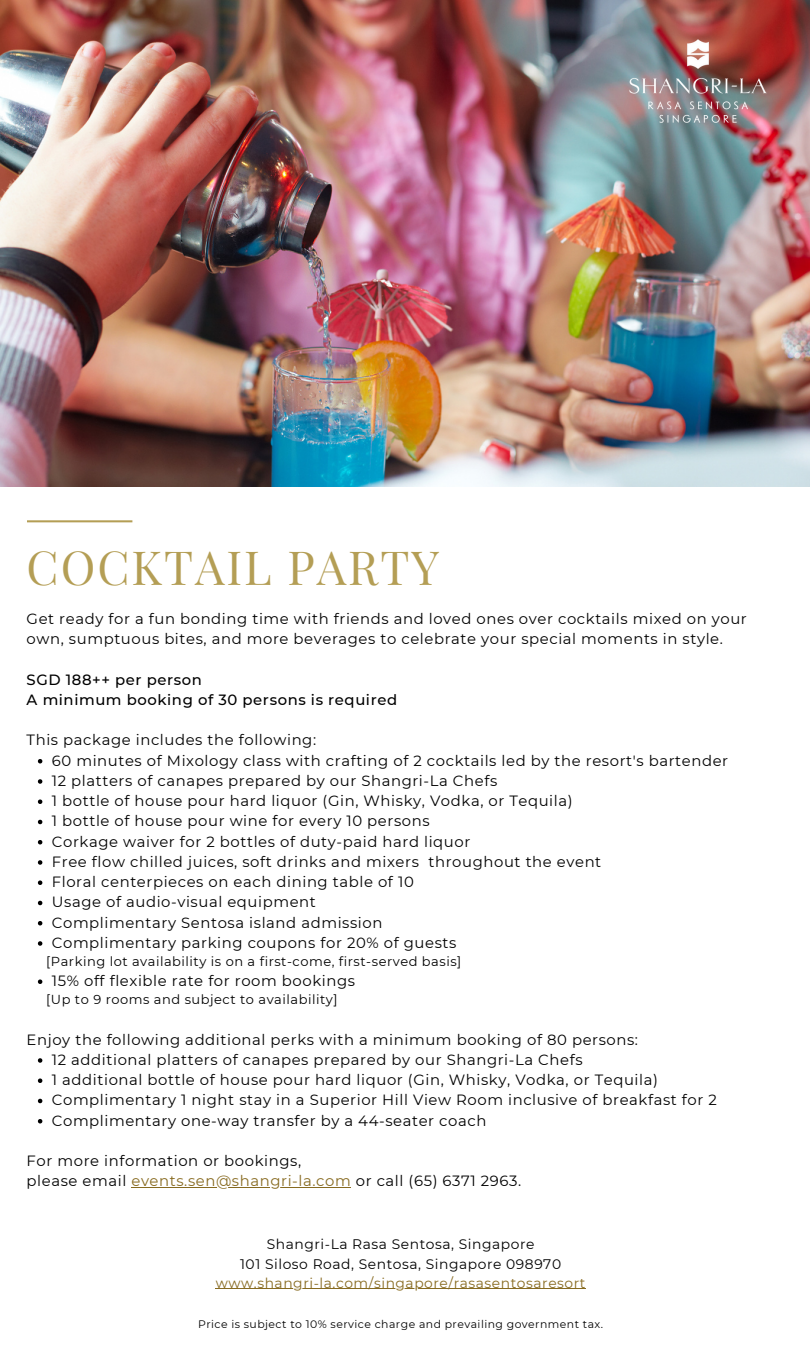
<style>
.page{position:relative;width:810px;height:1350px;background:#fff}
.page>*{position:absolute;margin:0;border:0;box-sizing:border-box;transform-origin:0 0}
.t1{font:46.9px "Playfair Display";letter-spacing:.04em;color:#b49e55}
.t2{font:14.8px/20.2px "Montserrat";letter-spacing:.04em;color:#000}
.t3{font:500 14.8px "Montserrat";letter-spacing:.04em;color:#000}
.t4{font:13.8px "Montserrat";letter-spacing:.04em;color:#000}
.t5{font:13.8px "Montserrat";letter-spacing:.04em;color:#876a20}
.t6{font:13px "Montserrat";letter-spacing:.04em;color:#000}
.t7{font:10.9px "Montserrat";letter-spacing:.04em;color:#000}
.s1{color:#876a20}
</style>
<div class="page">
<svg style="left:27px;top:520px;width:105px;height:2px"></svg>
<svg style="left:38px;top:759px;width:4px;height:4px"></svg>
<svg style="left:38px;top:779px;width:4px;height:5px"></svg>
<svg style="left:38px;top:799px;width:4px;height:5px"></svg>
<svg style="left:38px;top:820px;width:4px;height:4px"></svg>
<svg style="left:38px;top:840px;width:4px;height:4px"></svg>
<svg style="left:38px;top:860px;width:4px;height:5px"></svg>
<svg style="left:38px;top:880px;width:4px;height:5px"></svg>
<svg style="left:38px;top:901px;width:4px;height:4px"></svg>
<svg style="left:38px;top:921px;width:4px;height:4px"></svg>
<svg style="left:38px;top:941px;width:4px;height:5px"></svg>
<svg style="left:38px;top:979px;width:4px;height:5px"></svg>
<svg style="left:38px;top:1058px;width:4px;height:5px"></svg>
<svg style="left:38px;top:1078px;width:4px;height:5px"></svg>
<svg style="left:38px;top:1099px;width:4px;height:4px"></svg>
<svg style="left:38px;top:1119px;width:4px;height:4px"></svg>
<hr style="left:131px;top:1187px;width:220px;height:1px;background:#876a20">
<img style="left:0;top:0;width:810px;height:487px">
<hr style="left:216px;top:1289px;width:370px;height:1px;background:#876a20">
<img style="left:614px;top:25px;width:168px;height:112px">
<p class="t1" style="left:27px;top:534px;width:414px">COCKTAIL PARTY</p>
<p class="t2" style="left:27px;top:609px;width:722px">Get ready for a fun bonding time with friends and loved ones over cocktails mixed on your own, sumptuous bites, and more beverages to celebrate your special moments in style.</p>
<p class="t3" style="left:27px;top:670px;width:177px">SGD 188++ per person</p>
<p class="t3" style="left:27px;top:691px;width:372px">A minimum booking of 30 persons is required</p>
<p class="t2" style="left:27px;top:730px;width:291px">This package includes the following:</p>
<p class="t2" style="left:52px;top:750px;width:678px">60 minutes of Mixology class with crafting of 2 cocktails led by the resort's bartender</p>
<p class="t2" style="left:52px;top:771px;width:447px">12 platters of canapes prepared by our Shangri-La Chefs</p>
<p class="t2" style="left:52px;top:791px;width:522px">1 bottle of house pour hard liquor (Gin, Whisky, Vodka, or Tequila)</p>
<p class="t2" style="left:52px;top:811px;width:379px">1 bottle of house pour wine for every 10 persons</p>
<p class="t2" style="left:52px;top:831px;width:420px">Corkage waiver for 2 bottles of duty-paid hard liquor</p>
<p class="t2" style="left:52px;top:852px;width:551px">Free flow chilled juices, soft drinks and mixers throughout the event</p>
<p class="t2" style="left:52px;top:872px;width:363px">Floral centerpieces on each dining table of 10</p>
<p class="t2" style="left:52px;top:892px;width:266px">Usage of audio-visual equipment</p>
<p class="t2" style="left:52px;top:912px;width:332px">Complimentary Sentosa island admission</p>
<p class="t2" style="left:52px;top:933px;width:406px">Complimentary parking coupons for 20% of guests</p>
<p class="t2" style="left:52px;top:971px;width:305px">15% off flexible rate for room bookings</p>
<p class="t6" style="left:46px;top:953px;width:417px">[Parking lot availability is on a first-come, first-served basis]</p>
<p class="t6" style="left:46px;top:992px;width:293px">[Up to 9 rooms and subject to availability]</p>
<p class="t2" style="left:27px;top:1029px;width:613px">Enjoy the following additional perks with a minimum booking of 80 persons:</p>
<p class="t2" style="left:52px;top:1050px;width:532px">12 additional platters of canapes prepared by our Shangri-La Chefs</p>
<p class="t2" style="left:52px;top:1070px;width:608px">1 additional bottle of house pour hard liquor (Gin, Whisky, Vodka, or Tequila)</p>
<p class="t2" style="left:52px;top:1090px;width:667px">Complimentary 1 night stay in a Superior Hill View Room inclusive of breakfast for 2</p>
<p class="t2" style="left:52px;top:1110px;width:436px">Complimentary one-way transfer by a 44-seater coach</p>
<p class="t2" style="left:27px;top:1151px;width:276px">For more information or bookings,</p>
<p class="t2" style="left:27px;top:1171px;width:496px">please email <span class="s1">events.sen@shangri-la.com</span> or call (65) 6371 2963.</p>
<p class="t4" style="left:267px;top:1236px;width:269px">Shangri-La Rasa Sentosa, Singapore</p>
<p class="t4" style="left:240px;top:1255px;width:323px">101 Siloso Road, Sentosa, Singapore 098970</p>
<p class="t5" style="left:216px;top:1274px;width:371px">www.shangri-la.com/singapore/rasasentosaresort</p>
<p class="t7" style="left:198px;top:1317px;width:407px">Price is subject to 10% service charge and prevailing government tax.</p>
</div>
